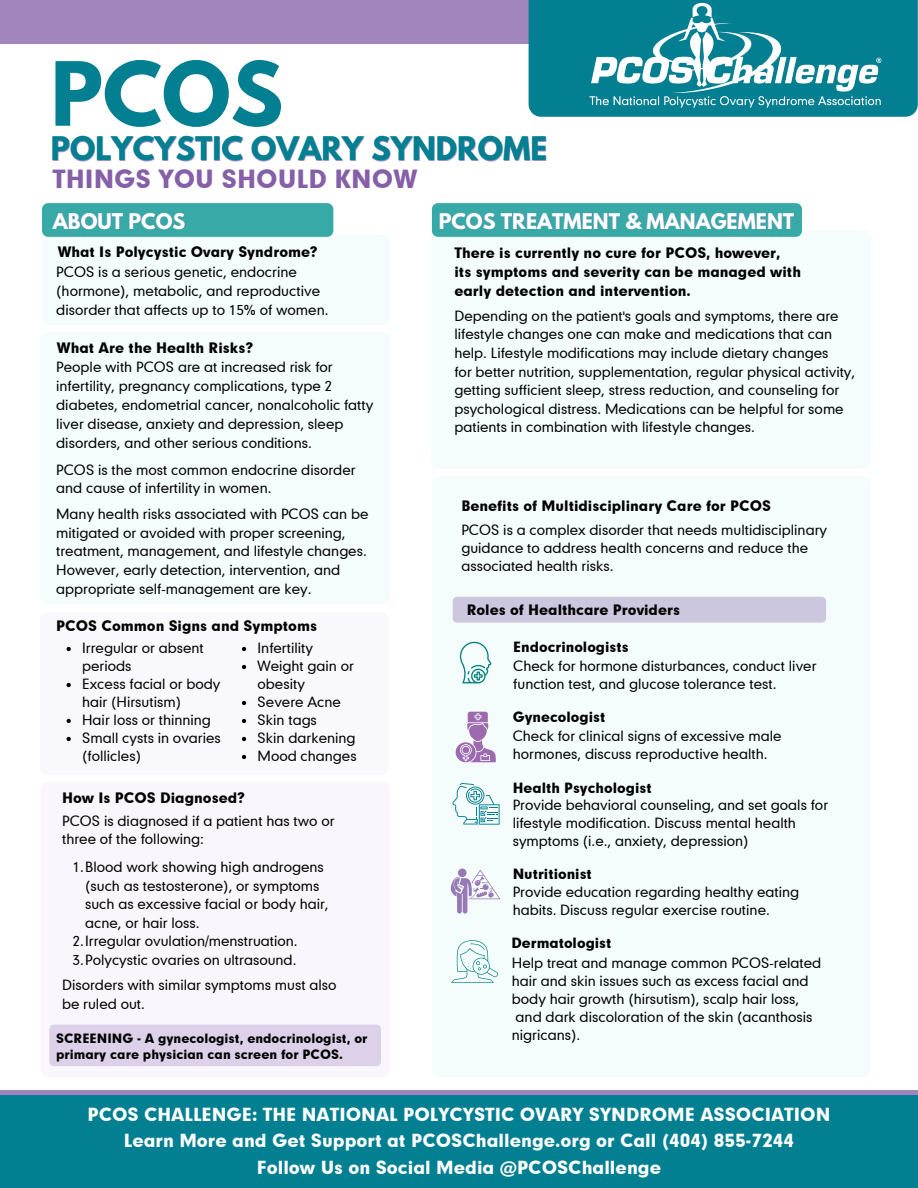
<style>
.page{position:relative;width:918px;height:1188px;background:#fff}
.page>*{position:absolute;margin:0;border:0;box-sizing:border-box;transform-origin:0 0}
.t1{font:700 78.3px "League Spartan";color:#037f92}
.t2{font:700 28.95px "League Spartan";color:#037f92}
.t3{font:24px "Geometric 706 BT Black B";color:#8560a8}
.t4{font:700 19.2px "League Spartan";color:#fff}
.t5{font:17.25px/26.4px "Geometric 706 BT Black B";color:#fff;text-align:center}
.t6{font:13.8px/19px "Geometric 706 BT Black B";color:#000}
.t7{font:13.65px/18.9px "Geometric 706 BT Medium B";color:#000}
.t8{font:13.5px/18px "Geometric 706 BT Medium B";color:#000}
.t9{font:13.5px "Geometric 706 BT Black B";color:#000}
.t10{font:12.3px/16.4px "Geometric 706 BT Black B";color:#000}
</style>
<div class="page">
<div style="left:42px;top:235px;width:348px;height:90px;background:#f4fcfc;border-radius:8px"></div>
<div style="left:0;top:0;width:904px;height:44px;background:#a186be"></div>
<div style="left:529px;top:0;width:389px;height:117px;background:#037f92"></div>
<img style="left:587px;top:0;width:296px;height:115px">
<div style="left:0;top:1090px;width:918px;height:43px;background:linear-gradient(to right,#a186be,#a186be)"></div>
<div style="left:0;top:1096px;width:918px;height:92px;background:#037f92"></div>
<div style="left:40px;top:782px;width:350px;height:295px;background:#f9f7fd;border-radius:8px"></div>
<div style="left:432px;top:476px;width:439px;height:601px;background:#f4fcfc;border-radius:8px"></div>
<div style="left:431px;top:230px;width:440px;height:239px;background:#f4fcfc;border-radius:8px"></div>
<div style="left:432px;top:203px;width:370px;height:34px;background:#37aaa8;border-radius:6px"></div>
<div style="left:42px;top:203px;width:291px;height:34px;background:#37aaa8;border-radius:6px"></div>
<div style="left:453px;top:597px;width:373px;height:26px;background:#cdc6df;border-radius:5px"></div>
<svg style="left:460px;top:642px;width:31px;height:41px"></svg>
<svg style="left:456px;top:712px;width:40px;height:50px"></svg>
<svg style="left:452px;top:783px;width:48px;height:42px"></svg>
<svg style="left:451px;top:869px;width:50px;height:45px"></svg>
<div style="left:40px;top:612px;width:349px;height:163px;background:#f9f8fd;border-radius:8px"></div>
<svg style="left:67px;top:647px;width:4px;height:4px"></svg>
<svg style="left:67px;top:683px;width:4px;height:4px"></svg>
<svg style="left:67px;top:719px;width:4px;height:4px"></svg>
<svg style="left:67px;top:737px;width:4px;height:4px"></svg>
<svg style="left:242px;top:647px;width:4px;height:4px"></svg>
<svg style="left:242px;top:665px;width:4px;height:4px"></svg>
<svg style="left:242px;top:701px;width:4px;height:4px"></svg>
<svg style="left:242px;top:719px;width:4px;height:4px"></svg>
<svg style="left:242px;top:737px;width:4px;height:4px"></svg>
<svg style="left:242px;top:755px;width:4px;height:4px"></svg>
<div style="left:40px;top:332px;width:350px;height:272px;background:#f4fcfc;border-radius:8px"></div>
<div style="left:49px;top:1025px;width:332px;height:41px;background:#dcd1e8;border-radius:5px"></div>
<svg style="left:451px;top:940px;width:47px;height:43px"></svg>
<h1 class="t1" style="left:51px;top:55px;width:234px">PCOS</h1>
<h2 class="t2" style="left:51px;top:134px;width:498px">POLYCYSTIC OVARY SYNDROME</h2>
<h3 class="t3" style="left:52px;top:162px;width:366px">THINGS YOU SHOULD KNOW</h3>
<h3 class="t4" style="left:53px;top:212px;width:134px">ABOUT PCOS</h3>
<h3 class="t4" style="left:439px;top:212px;width:357px">PCOS TREATMENT &amp; MANAGEMENT</h3>
<p class="t6" style="left:58px;top:242px;width:261px">What Is Polycystic Ovary Syndrome?</p>
<p class="t6" style="left:454px;top:242px;width:348px">There is currently no cure for PCOS, however,<br>its symptoms and severity can be managed with early detection and intervention.</p>
<p class="t8" style="left:454px;top:306px;width:402px;line-height:18.6px">Depending on the patient's goals and symptoms, there are lifestyle changes one can make and medications that can help. Lifestyle modifications may include dietary changes<br>for better nutrition, supplementation, regular physical activity, getting sufficient sleep, stress reduction, and counseling for psychological distress. Medications can be helpful for some patients in combination with lifestyle changes.</p>
<p class="t7" style="left:56px;top:262px;width:274px">PCOS is a serious genetic, endocrine (hormone), metabolic, and reproductive disorder that affects up to 15% of women.</p>
<p class="t6" style="left:57px;top:338px;width:198px">What Are the Health Risks?</p>
<p class="t8" style="left:56px;top:358px;width:319px;line-height:18.8px">People with PCOS are at increased risk for infertility, pregnancy complications, type 2 diabetes, endometrial cancer, nonalcoholic fatty liver disease, anxiety and depression, sleep disorders, and other serious conditions.</p>
<p class="t8" style="left:56px;top:460px;width:301px;line-height:18.8px">PCOS is the most common endocrine disorder and cause of infertility in women.</p>
<p class="t8" style="left:56px;top:504px;width:314px;line-height:18.8px">Many health risks associated with PCOS can be mitigated or avoided with proper screening, treatment, management, and lifestyle changes.<br>However, early detection, intervention, and appropriate self-management are key.</p>
<p class="t6" style="left:461px;top:496px;width:311px">Benefits of Multidisciplinary Care for PCOS</p>
<p class="t8" style="left:461px;top:520px;width:367px">PCOS is a complex disorder that needs multidisciplinary guidance to address health concerns and reduce the associated health risks.</p>
<p class="t6" style="left:56px;top:616px;width:262px">PCOS Common Signs and Symptoms</p>
<p class="t8" style="left:82px;top:639px;width:140px">Irregular or absent periods<br>Excess facial or body hair (Hirsutism)<br>Hair loss or thinning<br>Small cysts in ovaries (follicles)</p>
<p class="t8" style="left:258px;top:639px;width:101px">Infertility<br>Weight gain or obesity<br>Severe Acne<br>Skin tags<br>Skin darkening<br>Mood changes</p>
<p class="t6" style="left:62px;top:788px;width:184px">How Is PCOS Diagnosed?</p>
<p class="t8" style="left:62px;top:811px;width:274px;line-height:18.6px">PCOS is diagnosed if a patient has two or three of the following:</p>
<p class="t8" style="left:72px;top:857px;width:253px">1.Blood work showing high androgens</p>
<p class="t8" style="left:85px;top:876px;width:236px">(such as testosterone), or symptoms</p>
<p class="t8" style="left:85px;top:895px;width:245px">such as excessive facial or body hair,</p>
<p class="t8" style="left:85px;top:913px;width:116px">acne, or hair loss.</p>
<p class="t8" style="left:72px;top:932px;width:227px">2.Irregular ovulation/menstruation.</p>
<p class="t8" style="left:72px;top:951px;width:226px">3.Polycystic ovaries on ultrasound.</p>
<p class="t8" style="left:62px;top:976px;width:276px;line-height:18.6px">Disorders with similar symptoms must also be ruled out.</p>
<p class="t10" style="left:56px;top:1029px;width:313px">SCREENING - A gynecologist, endocrinologist, or primary care physician can screen for PCOS.</p>
<p class="t6" style="left:467px;top:600px;width:215px">Roles of Healthcare Providers</p>
<p class="t9" style="left:513px;top:638px;width:117px">Endocrinologists</p>
<p class="t8" style="left:513px;top:656px;width:305px">Check for hormone disturbances, conduct liver function test, and glucose tolerance test.</p>
<p class="t9" style="left:513px;top:708px;width:94px">Gynecologist</p>
<p class="t8" style="left:513px;top:727px;width:270px">Check for clinical signs of excessive male hormones, discuss reproductive health.</p>
<p class="t9" style="left:513px;top:779px;width:141px">Health Psychologist</p>
<p class="t8" style="left:513px;top:795px;width:317px">Provide behavioral counseling, and set goals for lifestyle modification. Discuss mental health symptoms (i.e., anxiety, depression)</p>
<p class="t8" style="left:513px;top:882px;width:288px">Provide education regarding healthy eating habits. Discuss regular exercise routine.</p>
<p class="t9" style="left:513px;top:865px;width:81px">Nutritionist</p>
<p class="t9" style="left:511px;top:934px;width:102px">Dermatologist</p>
<p class="t8" style="left:512px;top:953px;width:311px">Help treat and manage common PCOS-related hair and skin issues such as excess facial and body hair growth (hirsutism), scalp hair loss, and dark discoloration of the skin (acanthosis nigricans).</p>
<p class="t5" style="left:87px;top:1101px;width:745px">PCOS CHALLENGE: THE NATIONAL POLYCYSTIC OVARY SYNDROME ASSOCIATION<br>Learn More and Get Support at PCOSChallenge.org or Call (404) 855-7244<br>Follow Us on Social Media @PCOSChallenge</p>
</div>
